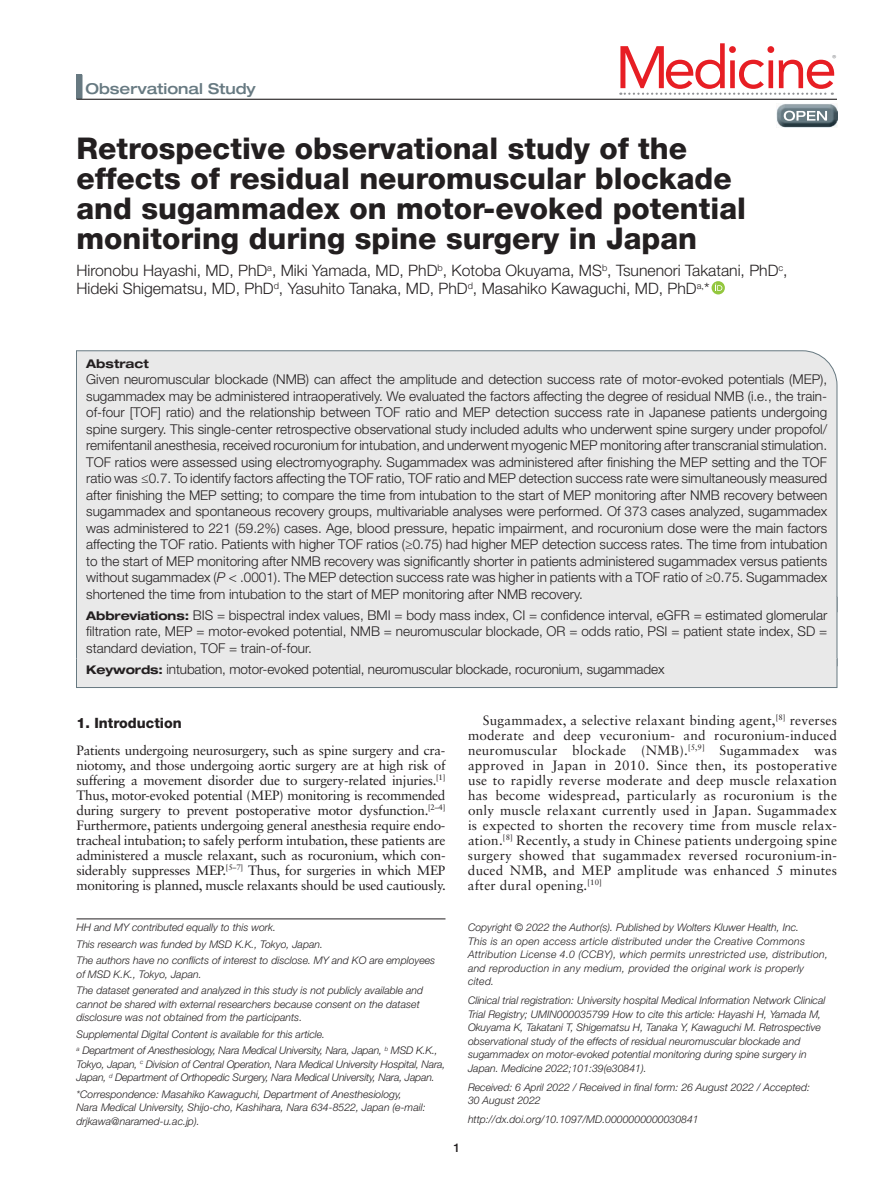
<style>
.page{position:relative;width:891px;height:1188px;background:#fff}
.page>*{position:absolute;margin:0;border:0;box-sizing:border-box;transform-origin:0 0}
.t1{font:59.4px "Avenir";letter-spacing:-.06em;color:#e71e24}
.t2{font:800 30px/30px "Helvetica Neue LT Std";color:#231f20}
.t3{font:300 15.75px/18px "Helvetica Neue LT Std";color:#231f20}
.t4{font:500 expanded 15px "Helvetica Neue LT Std";color:#667981}
.t5{font:800 14.25px "Helvetica Neue LT Std";color:#231f20}
.t6{font:300 13.5px/16.5px "Helvetica Neue LT Std";color:#231f20;text-align:justify}
.t7{font:13.5px/15px "Sabon LT Std";letter-spacing:-.005em;color:#231f20;text-align:justify}
.t8{font:700 expanded 12px "Helvetica Neue LT Std";color:#231f20}
.t9{font:500 12px "Helvetica Neue LT Std";color:#231f20}
.t10{font:italic 300 10.5px/13.5px "Helvetica Neue LT Std";color:#231f20}
.t11{font:italic 300 10.5px/13.5px "Helvetica Neue LT Std";letter-spacing:.025em;color:#231f20}
.t12{font:500 10.35px "Akzidenz Grotesk BE";color:#909295}
.s1{font-style:italic}
.s2{font-weight:700;font-stretch:expanded;font-size:12px}
</style>
<div class="page">
<div style="left:76px;top:74px;width:6px;height:25px;background:#677981"></div>
<hr style="left:76px;top:99px;width:761px;height:1px;background:#231f20">
<img style="left:776px;top:104px;width:61px;height:24px">
<svg style="left:784px;top:111px;width:43px;height:10px"></svg>
<svg style="left:620px;top:93px;width:213px;height:2px"></svg>
<div style="left:76px;top:350px;width:762px;height:263px;background:#e9e9e9"></div>
<div style="left:76px;top:597px;width:761px;height:70px;background:#e9e9e9"></div>
<div style="left:76px;top:658px;width:761px;height:30px;background:#e9e9e9"></div>
<div style="left:76px;top:658px;width:761px;height:30px;border:1px solid #677981"></div>
<div style="left:712px;top:281px;width:13px;height:13px;background:#93c73e;border-radius:50%"></div>
<svg style="left:715px;top:284px;width:7px;height:7px"></svg>
<hr style="left:76px;top:919px;width:370px;height:1px;background:#231f20">
<p class="t4" style="left:86px;top:80px;width:172px">Observational Study</p>
<h1 class="t1" style="left:615px;top:33px;width:223px">Medicine</h1>
<p class="t12" style="left:832px;top:52px;width:6px">®</p>
<h2 class="t2" style="left:76px;top:134px;width:671px">Retrospective observational study of the effects of residual neuromuscular blockade and sugammadex on motor-evoked potential monitoring during spine surgery in Japan</h2>
<p class="t3" style="left:76px;top:261px;width:713px">Hironobu Hayashi, MD, PhD<sup>a</sup>, Miki Yamada, MD, PhD<sup>b</sup>, Kotoba Okuyama, MS<sup>b</sup>, Tsunenori Takatani, PhD<sup>c</sup>,<br>Hideki Shigematsu, MD, PhD<sup>d</sup>, Yasuhito Tanaka, MD, PhD<sup>d</sup>, Masahiko Kawaguchi, MD, PhD<sup>a,</sup>*</p>
<p class="t8" style="left:86px;top:356px;width:64px">Abstract</p>
<p class="t6" style="left:86px;top:371px;width:743px">Given neuromuscular blockade (NMB) can affect the amplitude and detection success rate of motor-evoked potentials (MEP), sugammadex may be administered intraoperatively. We evaluated the factors affecting the degree of residual NMB (i.e., the train&shy;of-four [TOF] ratio) and the relationship between TOF ratio and MEP detection success rate in Japanese patients undergoing spine surgery. This single-center retrospective observational study included adults who underwent spine surgery under propofol/ remifentanil anesthesia, received rocuronium for intubation, and underwent myogenic MEP monitoring after transcranial stimulation.<br>TOF ratios were assessed using electromyography. Sugammadex was administered after finishing the MEP setting and the TOF ratio was ≤0.7. To identify factors affecting the TOF ratio, TOF ratio and MEP detection success rate were simultaneously measured after finishing the MEP setting; to compare the time from intubation to the start of MEP monitoring after NMB recovery between sugammadex and spontaneous recovery groups, multivariable analyses were performed. Of 373 cases analyzed, sugammadex was administered to 221 (59.2%) cases. Age, blood pressure, hepatic impairment, and rocuronium dose were the main factors affecting the TOF ratio. Patients with higher TOF ratios (≥0.75) had higher MEP detection success rates. The time from intubation to the start of MEP monitoring after NMB recovery was significantly shorter in patients administered sugammadex versus patients without sugammadex (<span class="s1">P</span> &lt; .0001). The MEP detection success rate was higher in patients with a TOF ratio of ≥0.75. Sugammadex shortened the time from intubation to the start of MEP monitoring after NMB recovery.</p>
<p class="t6" style="left:86px;top:607px;width:743px"><span class="s2">Abbreviations:</span> BIS = bispectral index values, BMI = body mass index, CI = confidence interval, eGFR = estimated glomerular filtration rate, MEP = motor-evoked potential, NMB = neuromuscular blockade, OR = odds ratio, PSI = patient state index, SD = standard deviation, TOF = train-of-four.</p>
<p class="t6" style="left:86px;top:661px;width:580px"><span class="s2">Keywords:</span> intubation, motor-evoked potential, neuromuscular blockade, rocuronium, sugammadex</p>
<p class="t5" style="left:76px;top:714px;width:107px">1. Introduction</p>
<p class="t7" style="left:76px;top:743px;width:371px">Patients undergoing neurosurgery, such as spine surgery and cra&shy;niotomy, and those undergoing aortic surgery are at high risk of suffering a movement disorder due to surgery-related injuries.<sup>[1] </sup>Thus, motor-evoked potential (MEP) monitoring is recommended during surgery to prevent postoperative motor dysfunction.<sup>[2–4] </sup>Furthermore, patients undergoing general anesthesia require endo&shy;tracheal intubation; to safely perform intubation, these patients are administered a muscle relaxant, such as rocuronium, which con&shy;siderably suppresses MEP.<sup>[5–7]</sup> Thus, for surgeries in which MEP monitoring is planned, muscle relaxants should be used cautiously.</p>
<p class="t7" style="left:468px;top:713px;width:371px;text-indent:15px">Sugammadex, a selective relaxant binding agent,<sup>[8]</sup> reverses moderate and deep vecuronium- and rocuronium-induced neuromuscular blockade (NMB).<sup>[5,9]</sup> Sugammadex was approved in Japan in 2010. Since then, its postoperative use to rapidly reverse moderate and deep muscle relaxation has become widespread, particularly as rocuronium is the only muscle relaxant currently used in Japan. Sugammadex is expected to shorten the recovery time from muscle relax&shy;ation.<sup>[8]</sup> Recently, a study in Chinese patients undergoing spine surgery showed that sugammadex reversed rocuronium-in&shy;duced NMB, and MEP amplitude was enhanced 5 minutes after dural opening.<sup>[10]</sup></p>
<p class="t10" style="left:76px;top:919px;width:360px;line-height:16.5px">HH and MY contributed equally to this work.<br>This research was funded by MSD K.K., Tokyo, Japan.<br>The authors have no conflicts of interest to disclose. MY and KO are employees</p>
<p class="t10" style="left:76px;top:966px;width:348px;line-height:16.5px">of MSD K.K., Tokyo, Japan.<br>The dataset generated and analyzed in this study is not publicly available and</p>
<p class="t10" style="left:76px;top:997px;width:345px">cannot be shared with external researchers because consent on the dataset disclosure was not obtained from the participants.</p>
<p class="t10" style="left:76px;top:1026px;width:363px;line-height:16.5px">Supplemental Digital Content is available for this article.<br><sup>a</sup> Department of Anesthesiology, Nara Medical University, Nara, Japan, <sup>b</sup> MSD K.K.,</p>
<p class="t10" style="left:77px;top:1057px;width:371px">Tokyo, Japan, <sup>c</sup> Division of Central Operation, Nara Medical University Hospital, Nara,<br>Japan, <sup>d</sup> Department of Orthopedic Surgery, Nara Medical University, Nara, Japan.</p>
<p class="t10" style="left:76px;top:1087px;width:351px">*Correspondence: Masahiko Kawaguchi, Department of Anesthesiology,<br>Nara Medical University, Shijo-cho, Kashihara, Nara 634-8522, Japan (e-mail: drjkawa@naramed-u.ac.jp).</p>
<p class="t9" style="left:453px;top:1140px;width:8px">1</p>
<p class="t11" style="left:468px;top:921px;width:362px">Copyright © 2022 the Author(s). Published by Wolters Kluwer Health, Inc.<br>This is an open access article distributed under the Creative Commons Attribution License 4.0 (CCBY), which permits unrestricted use, distribution, and reproduction in any medium, provided the original work is properly cited.</p>
<p class="t10" style="left:468px;top:994px;width:359px">Clinical trial registration: University hospital Medical Information Network Clinical Trial Registry; UMIN000035799 How to cite this article: Hayashi H, Yamada M, Okuyama K, Takatani T, Shigematsu H, Tanaka Y, Kawaguchi M. Retrospective observational study of the effects of residual neuromuscular blockade and sugammadex on motor-evoked potential monitoring during spine surgery in Japan. Medicine 2022;101:39(e30841).</p>
<p class="t10" style="left:468px;top:1080px;width:343px">Received: 6 April 2022 / Received in final form: 26 August 2022 / Accepted:<br>30 August 2022</p>
<p class="t10" style="left:468px;top:1113px;width:232px">http://dx.doi.org/10.1097/MD.0000000000030841</p>
</div>
